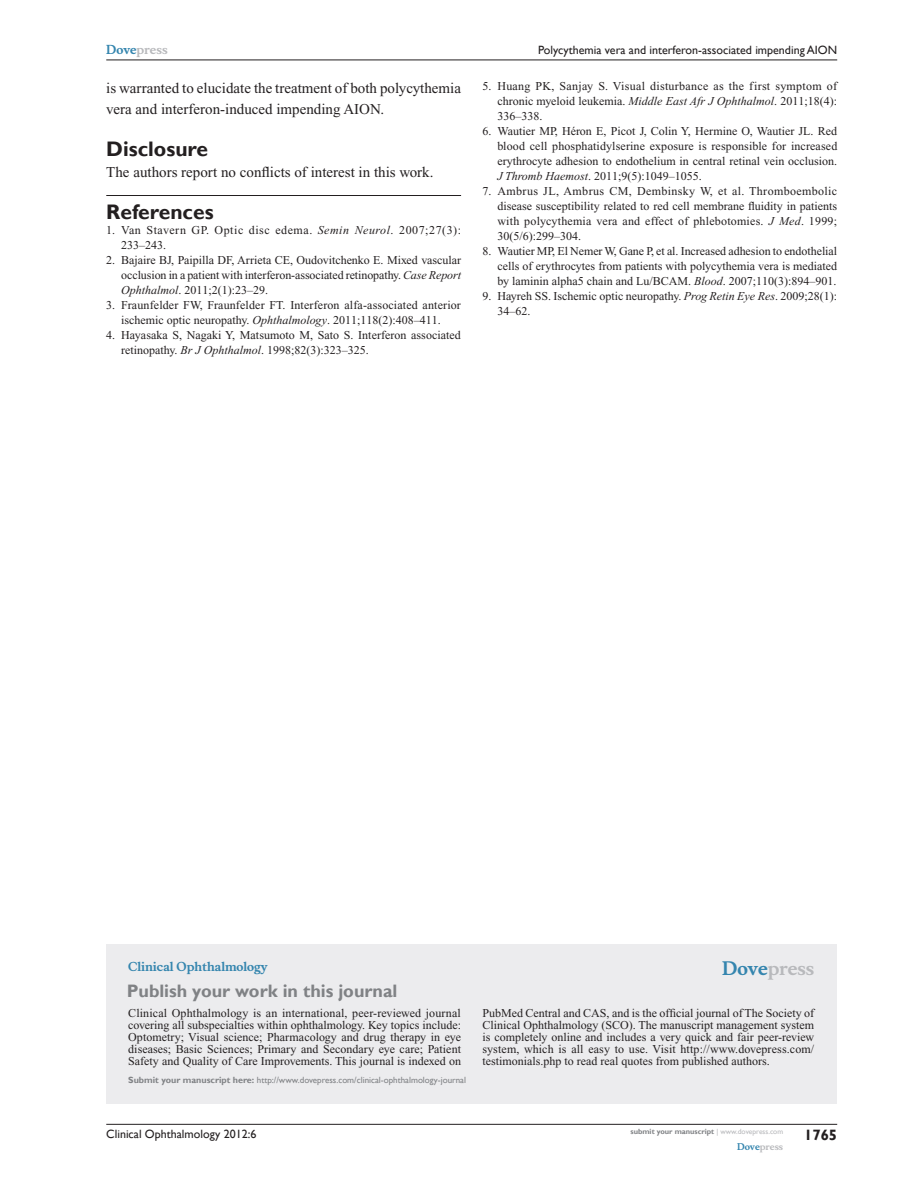
<style>
.page{position:relative;width:918px;height:1188px;background:#fff}
.page>*{position:absolute;margin:0;border:0;box-sizing:border-box;transform-origin:0 0}
.RefH{font:700 21px "Gill Sans";color:#231f20}
.PromBx-H1{font:700 18px "Gill Sans";color:#808285}
.PromBx-Brand{font:700 18px "Musee";color:#b8b9bc}
.Tx{font:15px/21px "Times New Roman";color:#231f20}
.TxF{font:15px "Times New Roman";color:#231f20}
.RunFolio-R{font:700 15px "Gill Sans";color:#231f20}
.RefNL1{font:12px/15px "Times New Roman";color:#231f20;text-align:justify}
.PromBx-Tx{font:12px/12px "Times New Roman";color:#231f20;text-align:justify}
.RefNL1-2{font:12px/15px "Times New Roman";letter-spacing:.045em;color:#231f20}
.RunH-R{font:12px "Gill Sans";color:#231f20}
.RunF-R{font:12px "Gill Sans";color:#231f20}
.PromBx-JrnlName{font:700 12px "Musee";color:#3485ae}
.RunH-Brand-R{font:700 12px "Musee";color:#b8b9bc}
.PromBx-SubmitMssWebA{font:9px "Gill Sans";color:#808285}
.RunF-Brand-R{font:700 9px "Musee";color:#b8b9bc}
.RunF-SubmityourMS-R{font:700 7.5px "Gill Sans";color:#808285}
.s1{color:#3485ae}
.s2{font-style:italic}
.s3{font-weight:700}
.s4{font-weight:400;color:#b8b9bc}
</style>
<div class="page">
<div style="left:106px;top:944px;width:731px;height:159px;background:#ececee"></div>
<hr style="left:106px;top:195px;width:355px;height:1px;background:#231f20">
<hr style="left:106px;top:1124px;width:731px;height:1px;background:#231f20">
<hr style="left:106px;top:60px;width:731px;height:1px;background:#231f20">
<p class="RunH-Brand-R" style="left:106px;top:43px;width:63px"><span class="s1">Dove</span>press</p>
<p class="Tx" style="left:106px;top:77px;width:356px">is warranted to elucidate the treatment of both polycythemia vera and interferon-induced impending AION.</p>
<h1 class="RefH" style="left:106px;top:136px;width:103px">Disclosure</h1>
<p class="TxF" style="left:106px;top:163px;width:329px">The authors report no conflicts of interest in this work.</p>
<p class="RefH" style="left:106px;top:199px;width:109px">References</p>
<p class="RefNL1-2" style="left:121px;top:222px;width:341px;text-indent:-15px">1. Van Stavern GP. Optic disc edema. <span class="s2">Semin Neurol</span>. 2007;27(3):<br>233–243.</p>
<p class="RefNL1" style="left:121px;top:252px;width:341px;text-indent:-15px">2. Bajaire BJ, Paipilla DF, Arrieta CE, Oudovitchenko E. Mixed vascular occlusion in a patient with interferon-associated retinopathy. <span class="s2">Case Report Ophthalmol</span>. 2011;2(1):23–29.</p>
<p class="RefNL1" style="left:106px;top:297px;width:356px;text-align:center">3. Fraunfelder FW, Fraunfelder FT. Interferon alfa-associated anterior ischemic optic neuropathy. <span class="s2">Ophthalmology</span>. 2011;118(2):408–411.</p>
<p class="RefNL1" style="left:121px;top:327px;width:341px;text-indent:-15px">4. Hayasaka S, Nagaki Y, Matsumoto M, Sato S. Interferon associated retinopathy. <span class="s2">Br J Ophthalmol</span>. 1998;82(3):323–325.</p>
<p class="RunH-R" style="left:538px;top:43px;width:301px">Polycythemia vera and interferon-associated impending AION</p>
<p class="RefNL1" style="left:497px;top:79px;width:341px;text-indent:-15px">5. Huang PK, Sanjay S. Visual disturbance as the first symptom of chronic myeloid leukemia. <span class="s2">Middle East Afr J Ophthalmol</span>. 2011;18(4):<br>336–338.</p>
<p class="RefNL1" style="left:497px;top:124px;width:341px;text-indent:-15px">6. Wautier MP, Héron E, Picot J, Colin Y, Hermine O, Wautier JL. Red blood cell phosphatidylserine exposure is responsible for increased erythrocyte adhesion to endothelium in central retinal vein occlusion.<br><span class="s2">J Thromb Haemost</span>. 2011;9(5):1049–1055.</p>
<p class="RefNL1" style="left:497px;top:184px;width:341px;text-indent:-15px">7. Ambrus JL, Ambrus CM, Dembinsky W, et al. Thromboembolic disease susceptibility related to red cell membrane fluidity in patients with polycythemia vera and effect of phlebotomies. <span class="s2">J Med</span>. 1999; 30(5/6):299–304.</p>
<p class="RefNL1" style="left:497px;top:244px;width:341px;text-indent:-15px">8. Wautier MP, El Nemer W, Gane P, et al. Increased adhesion to endothelial cells of erythrocytes from patients with polycythemia vera is mediated by laminin alpha5 chain and Lu/BCAM. <span class="s2">Blood</span>. 2007;110(3):894–901.</p>
<p class="RefNL1" style="left:497px;top:289px;width:341px;text-indent:-15px">9. Hayreh SS. Ischemic optic neuropathy. <span class="s2">Prog Retin Eye Res</span>. 2009;28(1):<br>34–62.</p>
<p class="PromBx-JrnlName" style="left:128px;top:959px;width:141px">Clinical Ophthalmology</p>
<p class="PromBx-H1" style="left:127px;top:980px;width:272px">Publish your work in this journal</p>
<p class="PromBx-Brand" style="left:722px;top:958px;width:94px"><span class="s1">Dove</span>press</p>
<p class="PromBx-Tx" style="left:128px;top:1007px;width:334px">Clinical Ophthalmology is an international, peer-reviewed journal covering all subspecialties within ophthalmology. Key topics include:<br>Optometry; Visual science; Pharmacology and drug therapy in eye diseases; Basic Sciences; Primary and Secondary eye care; Patient Safety and Quality of Care Improvements. This journal is indexed on</p>
<p class="PromBx-Tx" style="left:482px;top:1007px;width:333px">PubMed Central and CAS, and is the official journal of The Society of Clinical Ophthalmology (SCO). The manuscript management system is completely online and includes a very quick and fair peer-review system, which is all easy to use. Visit http://www.dovepress.com/ testimonials.php to read real quotes from published authors.</p>
<p class="PromBx-SubmitMssWebA" style="left:128px;top:1075px;width:339px"><span class="s3">Submit your manuscript here:</span> http://www.dovepress.com/clinical-ophthalmology-journal</p>
<p class="RunF-R" style="left:106px;top:1127px;width:152px">Clinical Ophthalmology 2012:6</p>
<p class="RunF-SubmityourMS-R" style="left:631px;top:1127px;width:154px">submit your manuscript <span class="s4">| www.dovepress.com</span></p>
<p class="RunF-Brand-R" style="left:737px;top:1141px;width:48px"><span class="s1">Dove</span>press</p>
<p class="RunFolio-R" style="left:804px;top:1126px;width:35px">1765</p>
</div>
